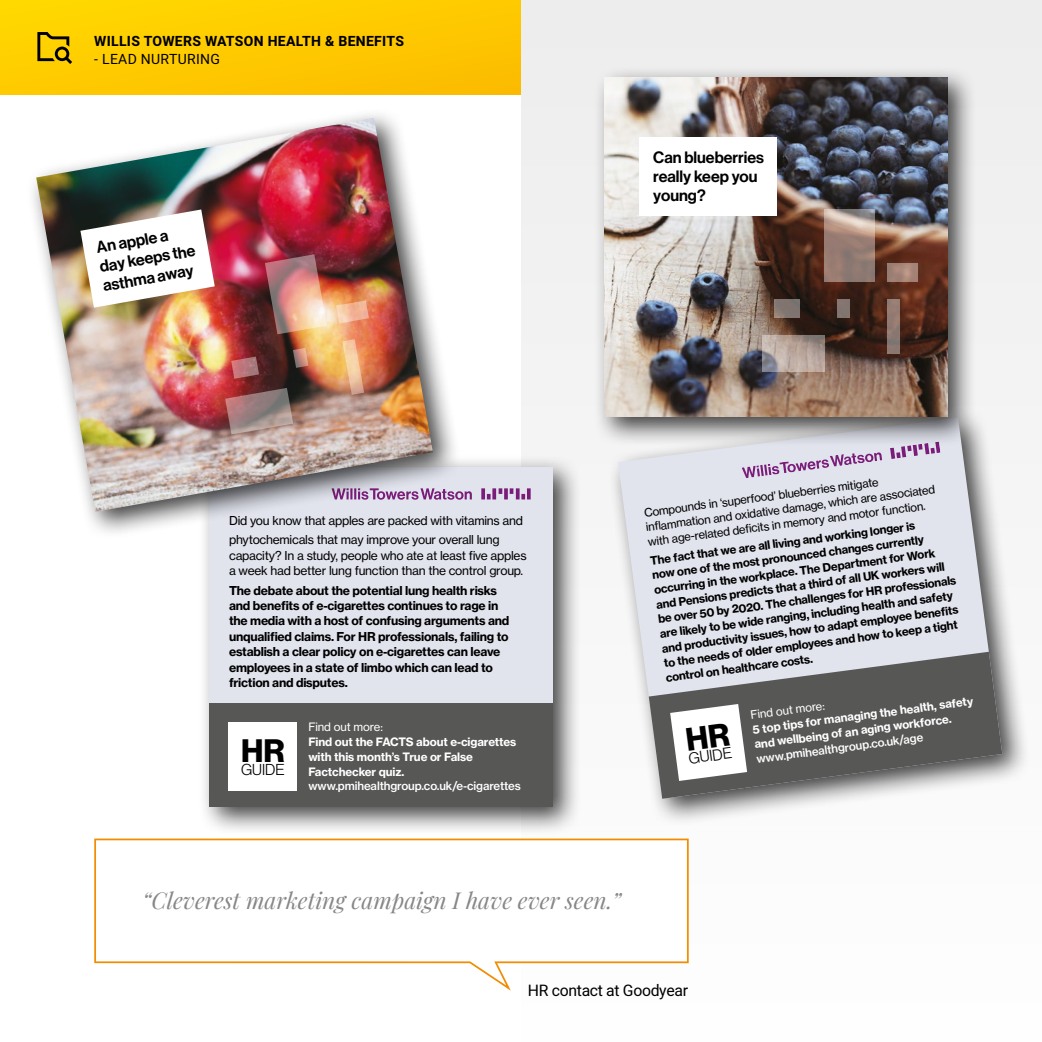
<style>
.page{position:relative;width:1042px;height:1042px;background:#fff}
.page>*{position:absolute;margin:0;border:0;box-sizing:border-box;transform-origin:0 0}
.t1{font:31.85px "N Haas Grotesk DS Pro 75 Bd";color:#000}
.t2{font:italic 22.75px "Playfair Display";color:#878787}
.t3{font:16.1px/19.4px "N Haas Grotesk DS Pro 65 Md";color:#000}
.t4{font:15.75px "Heebo";letter-spacing:-.02em;color:#000}
.t5{font:15.58px "N Haas Grotesk DS Pro 45 Lt";color:#000}
.t6{font:700 14px "Heebo";letter-spacing:.02em;color:#000}
.t7{font:14px "Heebo";letter-spacing:.02em;color:#000}
.t8{font:12.08px/15.4px "N Haas Grotesk TX Pro 75 Bd";letter-spacing:-.02em;color:#000}
.t9{font:12.08px/19.2px "N Haas Grotesk TX Pro 55 Rg";letter-spacing:-.02em;color:#000}
.t10{font:11.38px/14.7px "N Haas Grotesk TX Pro 75 Bd";color:#000}
.t11{font:11.38px/14.7px "N Haas Grotesk TX Pro 75 Bd";letter-spacing:-.01em;color:#fff}
.t12{font:11.38px/14.9px "N Haas Grotesk TX Pro 55 Rg";color:#000}
.t13{font:11.38px "N Haas Grotesk TX Pro 65 Md";letter-spacing:-.01em;color:#fff}
.t14{font:11.38px "N Haas Grotesk TX Pro 55 Rg";letter-spacing:-.01em;color:#fff}
</style>
<div class="page">
<div style="left:521px;top:0;width:521px;height:1042px;background:#f8f8f8"></div>
<div style="left:0;top:0;width:521px;height:94px;background:#ffca00"></div>
<svg style="left:37px;top:32px;width:35px;height:32px"></svg>
<svg style="left:94px;top:838px;width:595px;height:153px"></svg>
<div style="left:198px;top:455px;width:384px;height:381px;background:#000;opacity:.75"></div>
<div style="left:210px;top:467px;width:343px;height:339px;background:#e1e3ed"></div>
<svg style="left:461px;top:488px;width:70px;height:12px"></svg>
<div style="left:210px;top:703px;width:343px;height:103px;background:#575756"></div>
<div style="left:229px;top:722px;width:68px;height:69px;background:#fff"></div>
<div style="left:26px;top:108px;width:435px;height:432px;background:#000;opacity:.75"></div>
<img style="left:36px;top:118px;width:397px;height:394px">
<svg style="left:231px;top:356px;width:28px;height:23px"></svg>
<svg style="left:293px;top:348px;width:15px;height:20px"></svg>
<svg style="left:342px;top:339px;width:22px;height:56px"></svg>
<svg style="left:336px;top:300px;width:33px;height:23px"></svg>
<svg style="left:225px;top:388px;width:68px;height:46px;background:#997876"></svg>
<img style="left:265px;top:254px;width:62px;height:80px">
<img style="left:80px;top:209px;width:135px;height:99px">
<div style="left:607px;top:407px;width:423px;height:420px;background:#000;opacity:.75"></div>
<svg style="left:618px;top:417px;width:384px;height:382px;background:#dfe1e9"></svg>
<svg style="left:741px;top:447px;width:199px;height:31px;background:#d1c6dc"></svg>
<svg style="left:649px;top:652px;width:353px;height:147px;background:#7f7f81"></svg>
<div style="left:593px;top:65px;width:384px;height:382px;background:#000;opacity:.75"></div>
<img style="left:605px;top:77px;width:342px;height:340px">
<svg style="left:774px;top:299px;width:25px;height:19px"></svg>
<div style="left:837px;top:299px;width:12px;height:19px;background:#837570"></div>
<svg style="left:887px;top:299px;width:12px;height:55px"></svg>
<svg style="left:887px;top:263px;width:30px;height:18px"></svg>
<svg style="left:761px;top:336px;width:63px;height:36px;background:#afa19b"></svg>
<svg style="left:824px;top:209px;width:50px;height:72px;background:#a28b81"></svg>
<div style="left:639px;top:138px;width:137px;height:78px;background:#fff"></div>
<svg style="left:670px;top:704px;width:77px;height:77px"></svg>
<p class="t6" style="left:94px;top:32px;width:311px">WILLIS TOWERS WATSON HEALTH &amp; BENEFITS</p>
<p class="t7" style="left:94px;top:49px;width:127px">- LEAD NURTURING</p>
<h3 class="t3" style="left:95px;top:238px;width:98px;rotate:-10deg">An apple a day keeps the asthma away</h3>
<h3 class="t3" style="left:653px;top:148px;width:112px">Can blueberries really keep you young?</h3>
<p class="t9" style="left:229px;top:511px;width:295px">Did you know that apples are packed with vitamins and phytochemicals that may improve your overall lung</p>
<p class="t9" style="left:229px;top:548px;width:299px;line-height:15.4px">capacity? In a study, people who ate at least five apples a week had better lung function than the control group.</p>
<p class="t8" style="left:229px;top:582px;width:282px">The debate about the potential lung health risks and benefits of e-cigarettes continues to rage in the media with a host of confusing arguments and unqualified claims. For HR professionals, failing to establish a clear policy on e-cigarettes can leave employees in a state of limbo which can lead to friction and disputes.</p>
<p class="t14" style="left:308px;top:720px;width:76px">Find out more:</p>
<p class="t11" style="left:308px;top:734px;width:210px">Find out the FACTS about e-cigarettes with this month’s True or False<br>Factchecker quiz.</p>
<p class="t13" style="left:308px;top:779px;width:214px">www.pmihealthgroup.co.uk/e-cigarettes</p>
<h1 class="t1" style="left:241px;top:732px;width:45px">HR</h1>
<h3 class="t5" style="left:241px;top:761px;width:45px">GUIDE</h3>
<p class="t12" style="left:643px;top:506px;width:293px;rotate:-8deg">Compounds in ‘superfood’ blueberries mitigate<br>infl ammation and oxidative damage, which are associated with age-related defi cits in memory and motor function.</p>
<p class="t10" style="left:648px;top:554px;width:302px;rotate:-8deg">The fact that we are all living and working longer is<br>now one of the most pronounced changes currently occurring in the workplace. The Department for Work and Pensions predicts that a third of all UK workers will be over 50 by 2020. The challenges for HR professionals are likely to be wide ranging, including health and safety and productivity issues, how to adapt employee benefi ts to the needs of older employees and how to keep a tight control on healthcare costs.</p>
<p class="t14" style="left:750px;top:708px;width:76px;rotate:-8deg">Find out more:</p>
<p class="t11" style="left:751px;top:723px;width:224px;rotate:-8deg">5 top tips for managing the health, safety and wellbeing of an aging workforce.</p>
<p class="t13" style="left:755px;top:753px;width:169px;rotate:-8deg">www.pmihealthgroup.co.uk/age</p>
<h3 class="t5" style="left:687px;top:750px;width:45px;rotate:-8deg">GUIDE</h3>
<h2 class="t2" style="left:142px;top:883px;width:480px">“Cleverest marketing campaign I have ever seen.”</h2>
<h3 class="t4" style="left:528px;top:980px;width:162px">HR contact at Goodyear</h3>
</div>
